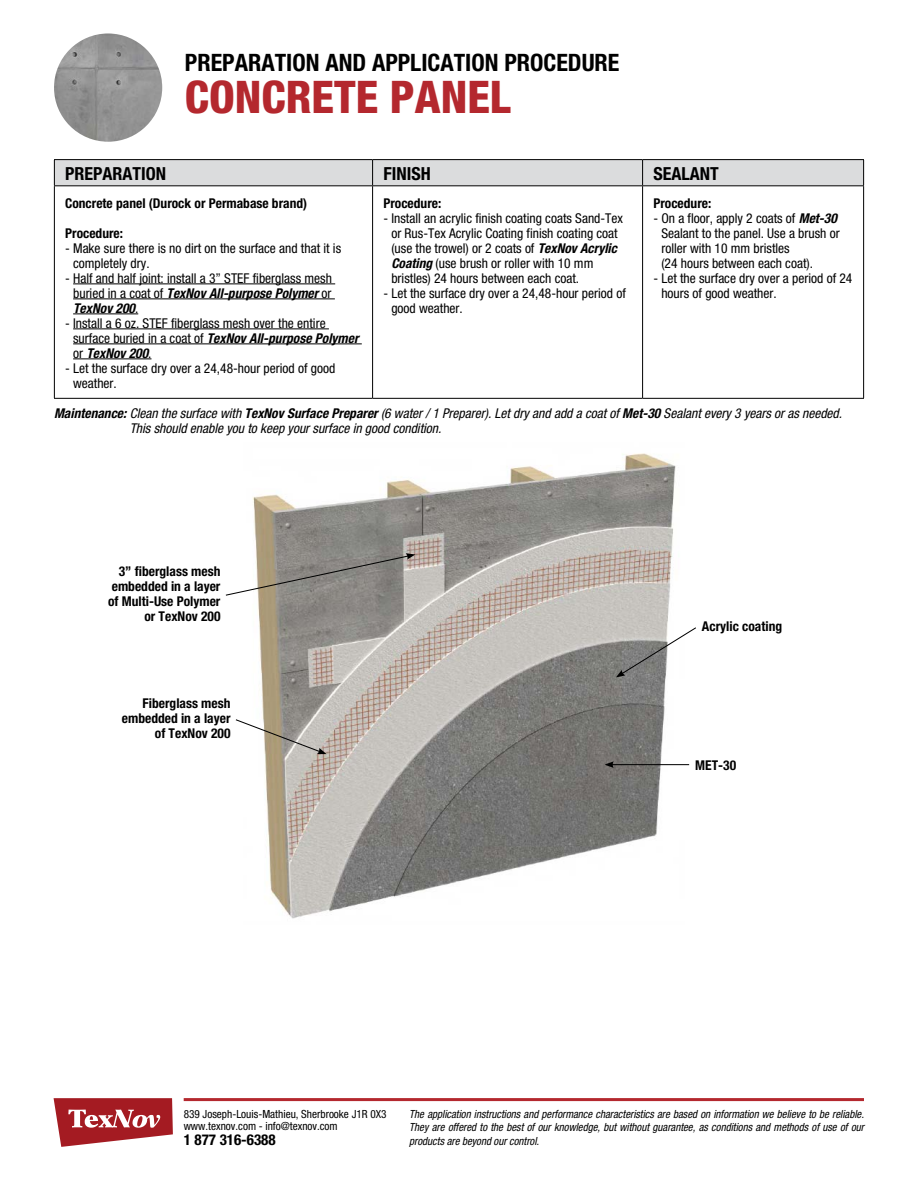
<style>
.page{position:relative;width:918px;height:1188px;background:#fff}
.page>*{position:absolute;margin:0;border:0;box-sizing:border-box;transform-origin:0 0}
.Tableau_Titre{font:800 condensed 45px "Helvetica Neue";color:#b4282e}
.t1{font:700 condensed 24px "Helvetica Neue";color:#000}
.Tableau_Sous-Titre{font:700 condensed 18px "Helvetica Neue";color:#000}
.t2{font:700 condensed 15px "Helvetica Neue";color:#000}
.Tableau_Texte{font:condensed 13.5px/15px "Helvetica Neue";color:#000}
.Texte{font:italic condensed 13.5px/15px "Helvetica Neue";color:#000}
.Vignette{font:700 condensed 13.5px/15px "Helvetica Neue";color:#000}
.Tableau_Texte-2{font:700 condensed 13.5px "Helvetica Neue";color:#000}
.t3{font:italic condensed 11.25px/13.5px "Helvetica Neue";color:#000;text-align:justify;scale:.96 1}
.t4{font:condensed 11.25px/12.8px "Helvetica Neue";color:#000}
.s1{font-weight:700;font-style:italic}
.s2{font-weight:700}
</style>
<div class="page">
<hr style="left:184px;top:1098px;width:680px;height:3px;background:#b4282e">
<svg style="left:54px;top:1098px;width:119px;height:49px"></svg>
<img style="left:54px;top:33px;width:108px;height:109px;border-radius:54px">
<svg style="left:55px;top:186px;width:808px;height:212px"></svg>
<hr style="left:54px;top:159px;width:319px;height:1px;background:#000">
<hr style="left:373px;top:159px;width:270px;height:1px;background:#000">
<hr style="left:643px;top:159px;width:221px;height:1px;background:#000">
<div style="left:54px;top:160px;width:810px;height:25px;background:#dbdcdd"></div>
<hr style="left:54px;top:185px;width:319px;height:1px;background:#000">
<hr style="left:54px;top:186px;width:1px;height:212px;background:#000">
<hr style="left:373px;top:185px;width:270px;height:1px;background:#000">
<hr style="left:372px;top:186px;width:1px;height:212px;background:#000">
<hr style="left:643px;top:185px;width:221px;height:1px;background:#000">
<hr style="left:642px;top:186px;width:1px;height:212px;background:#000">
<hr style="left:863px;top:186px;width:1px;height:212px;background:#000">
<hr style="left:54px;top:398px;width:319px;height:1px;background:#000">
<hr style="left:373px;top:398px;width:270px;height:1px;background:#000">
<hr style="left:643px;top:398px;width:221px;height:1px;background:#000">
<hr style="left:73px;top:284px;width:262px;height:1px;background:#000">
<hr style="left:73px;top:299px;width:262px;height:1px;background:#000">
<hr style="left:73px;top:314px;width:65px;height:1px;background:#000">
<hr style="left:73px;top:329px;width:256px;height:1px;background:#000">
<hr style="left:73px;top:344px;width:289px;height:1px;background:#000">
<hr style="left:73px;top:359px;width:79px;height:1px;background:#000">
<img style="left:252px;top:453px;width:432px;height:466px">
<svg style="left:235px;top:718px;width:92px;height:36px"></svg>
<svg style="left:225px;top:553px;width:190px;height:43px"></svg>
<svg style="left:616px;top:626px;width:80px;height:51px"></svg>
<hr style="left:611px;top:764px;width:78px;height:1px;background:#000">
<svg style="left:605px;top:761px;width:9px;height:7px"></svg>
<p class="t1" style="left:185px;top:48px;width:436px">PREPARATION AND APPLICATION PROCEDURE</p>
<p class="Tableau_Titre" style="left:185px;top:69px;width:327px">CONCRETE PANEL</p>
<p class="Tableau_Sous-Titre" style="left:65px;top:162px;width:102px">PREPARATION</p>
<p class="Tableau_Sous-Titre" style="left:383px;top:162px;width:49px">FINISH</p>
<p class="Tableau_Sous-Titre" style="left:653px;top:162px;width:67px">SEALANT</p>
<p class="Tableau_Texte-2" style="left:65px;top:195px;width:244px">Concrete panel (Durock or Permabase brand)</p>
<p class="Tableau_Texte-2" style="left:65px;top:225px;width:59px">Procedure:</p>
<p class="Tableau_Texte" style="left:73px;top:240px;width:270px;text-indent:-8px">- Make sure there is no dirt on the surface and that it is completely dry.</p>
<p class="Tableau_Texte" style="left:73px;top:270px;width:260px;text-align:justify;text-indent:-8px">- Half and half joint: install a 3” STEF fiberglass mesh buried in a coat of <span class="s1">TexNov All-purpose Polymer</span> or <span class="s1">TexNov 200</span>.</p>
<p class="Tableau_Texte" style="left:73px;top:315px;width:287px;text-indent:-8px">- Install a 6 oz. STEF fiberglass mesh over the entire surface buried in a coat of <span class="s1">TexNov All-purpose Polymer </span>or <span class="s1">TexNov 200</span>.</p>
<p class="Tableau_Texte" style="left:73px;top:360px;width:264px;text-indent:-8px">- Let the surface dry over a 24,48-hour period of good weather.</p>
<p class="Tableau_Texte-2" style="left:383px;top:195px;width:59px">Procedure:</p>
<p class="Tableau_Texte" style="left:391px;top:210px;width:233px;text-indent:-8px">- Install an acrylic finish coating coats Sand-Tex or Rus-Tex Acrylic Coating finish coating coat (use the trowel) or 2 coats of <span class="s1">TexNov Acrylic Coating</span> (use brush or roller with 10 mm bristles) 24 hours between each coat.</p>
<p class="Tableau_Texte" style="left:391px;top:285px;width:236px;text-indent:-8px">- Let the surface dry over a 24,48-hour period of good weather.</p>
<p class="Tableau_Texte-2" style="left:653px;top:195px;width:59px">Procedure:</p>
<p class="Tableau_Texte" style="left:661px;top:210px;width:180px;text-indent:-8px">- On a floor, apply 2 coats of <span class="s1">Met-30<br></span>Sealant to the panel. Use a brush or roller with 10 mm bristles<br>(24 hours between each coat).</p>
<p class="Tableau_Texte" style="left:661px;top:270px;width:192px;text-indent:-8px">- Let the surface dry over a period of 24 hours of good weather.</p>
<p class="Texte" style="left:130px;top:406px;width:714px;text-indent:-76px"><span class="s2">Maintenance:</span> Clean the surface with <span class="s2">TexNov Surface Preparer</span> (6 water / 1 Preparer). Let dry and add a coat of <span class="s2">Met-30</span> Sealant every 3 years or as needed.<br>This should enable you to keep your surface in good condition.</p>
<p class="Vignette" style="left:119px;top:564px;width:103px">3” fiberglass mesh</p>
<p class="Vignette" style="left:108px;top:579px;width:114px">embedded in a layer of Multi-Use Polymer</p>
<p class="Vignette" style="left:144px;top:609px;width:78px">or TexNov 200</p>
<p class="Vignette" style="left:143px;top:696px;width:89px">Fiberglass mesh</p>
<p class="Vignette" style="left:122px;top:711px;width:110px">embedded in a layer</p>
<p class="Vignette" style="left:155px;top:726px;width:77px">of TexNov 200</p>
<p class="Vignette" style="left:702px;top:619px;width:82px">Acrylic coating</p>
<p class="Vignette" style="left:695px;top:757px;width:42px">MET-30</p>
<p class="t4" style="left:184px;top:1107px;width:204px">839 Joseph-Louis-Mathieu, Sherbrooke J1R 0X3 www.texnov.com - info@texnov.com</p>
<p class="t2" style="left:184px;top:1131px;width:93px">1 877 316-6388</p>
<p class="t3" style="left:409px;top:1107px;width:475px">The application instructions and performance characteristics are based on information we believe to be reliable.<br>They are offered to the best of our knowledge, but without guarantee, as conditions and methods of use of our products are beyond our control.</p>
</div>
